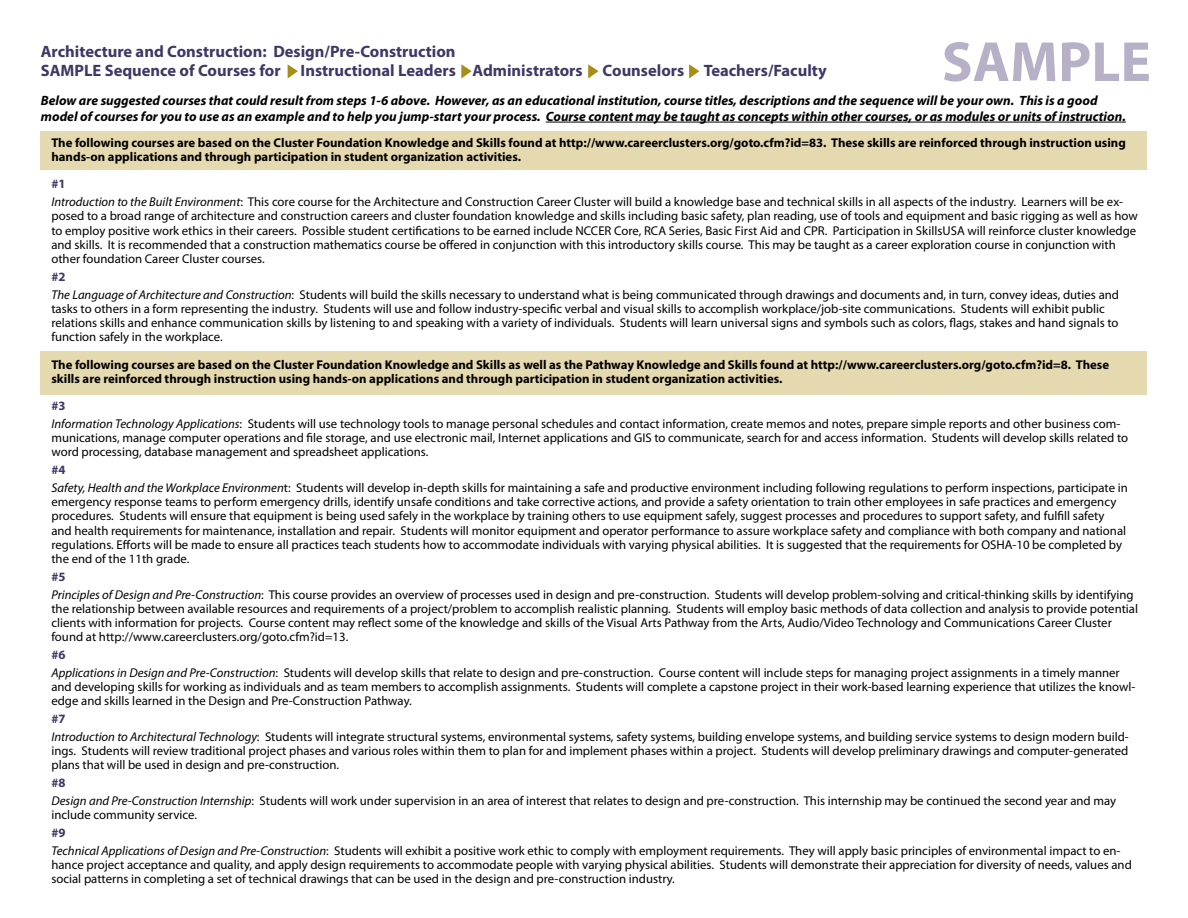
<style>
.page{position:relative;width:1188px;height:918px;background:#fff}
.page>*{position:absolute;margin:0;border:0;box-sizing:border-box;transform-origin:0 0}
.t1{font:700 57px "Myriad Pro";color:#b7b1c8}
.t2{font:700 16.5px "Myriad Pro";color:#3e3866}
.t3{font:italic 700 13.5px/16.2px "Myriad Pro";color:#000}
.t4{font:12.75px/14.2px "Myriad Pro";color:#000}
.t5{font:700 12.75px/14.2px "Myriad Pro";color:#000}
.t6{font:700 12.75px "Myriad Pro";color:#3e3866}
.s1{font-style:italic}
</style>
<div class="page">
<div style="left:40px;top:351px;width:1108px;height:44px;background:#e5d9af"></div>
<div style="left:40px;top:131px;width:1108px;height:39px;background:#e5d9af"></div>
<svg style="left:288px;top:64px;width:10px;height:15px"></svg>
<svg style="left:461px;top:64px;width:11px;height:15px"></svg>
<svg style="left:588px;top:64px;width:10px;height:15px"></svg>
<svg style="left:689px;top:64px;width:10px;height:15px"></svg>
<hr style="left:546px;top:122px;width:580px;height:1px;background:#000">
<p class="t2" style="left:41px;top:42px;width:416px">Architecture and Construction: Design/Pre-Construction</p>
<p class="t2" style="left:41px;top:62px;width:787px">SAMPLE Sequence of Courses for Instructional Leaders Administrators Counselors Teachers/Faculty</p>
<p class="t1" style="left:942px;top:30px;width:211px">SAMPLE</p>
<p class="t3" style="left:41px;top:92px;width:1086px">Below are suggested courses that could result from steps 1-6 above. However, as an educational institution, course titles, descriptions and the sequence will be your own. This is a good model of courses for you to use as an example and to help you jump-start your process. Course content may be taught as concepts within other courses, or as modules or units of instruction.</p>
<p class="t5" style="left:51px;top:136px;width:1076px">The following courses are based on the Cluster Foundation Knowledge and Skills found at http://www.careerclusters.org/goto.cfm?id=83. These skills are reinforced through instruction using hands-on applications and through participation in student organization activities.</p>
<p class="t6" style="left:51px;top:177px;width:16px">#1</p>
<p class="t4" style="left:51px;top:195px;width:1088px"><span class="s1">Introduction to the Built Environment</span>: This core course for the Architecture and Construction Career Cluster will build a knowledge base and technical skills in all aspects of the industry. Learners will be ex&shy;posed to a broad range of architecture and construction careers and cluster foundation knowledge and skills including basic safety, plan reading, use of tools and equipment and basic rigging as well as how to employ positive work ethics in their careers. Possible student certifications to be earned include NCCER Core, RCA Series, Basic First Aid and CPR. Participation in SkillsUSA will reinforce cluster knowledge and skills. It is recommended that a construction mathematics course be offered in conjunction with this introductory skills course. This may be taught as a career exploration course in conjunction with other foundation Career Cluster courses.</p>
<p class="t6" style="left:51px;top:269px;width:16px">#2</p>
<p class="t4" style="left:51px;top:287px;width:1069px"><span class="s1">The Language of Architecture and Construction</span>: Students will build the skills necessary to understand what is being communicated through drawings and documents and, in turn, convey ideas, duties and tasks to others in a form representing the industry. Students will use and follow industry-specific verbal and visual skills to accomplish workplace/job-site communications. Students will exhibit public relations skills and enhance communication skills by listening to and speaking with a variety of individuals. Students will learn universal signs and symbols such as colors, flags, stakes and hand signals to function safely in the workplace.</p>
<p class="t5" style="left:51px;top:357px;width:1059px">The following courses are based on the Cluster Foundation Knowledge and Skills as well as the Pathway Knowledge and Skills found at http://www.careerclusters.org/goto.cfm?id=8. These skills are reinforced through instruction using hands-on applications and through participation in student organization activities.</p>
<p class="t6" style="left:51px;top:399px;width:16px">#3</p>
<p class="t4" style="left:51px;top:417px;width:1078px"><span class="s1">Information Technology Applications</span>: Students will use technology tools to manage personal schedules and contact information, create memos and notes, prepare simple reports and other business com&shy;munications, manage computer operations and file storage, and use electronic mail, Internet applications and GIS to communicate, search for and access information. Students will develop skills related to word processing, database management and spreadsheet applications.</p>
<p class="t6" style="left:51px;top:463px;width:16px">#4</p>
<p class="t4" style="left:51px;top:481px;width:1078px"><span class="s1">Safety, Health and the Workplace Environmen</span>t: Students will develop in-depth skills for maintaining a safe and productive environment including following regulations to perform inspections, participate in emergency response teams to perform emergency drills, identify unsafe conditions and take corrective actions, and provide a safety orientation to train other employees in safe practices and emergency procedures. Students will ensure that equipment is being used safely in the workplace by training others to use equipment safely, suggest processes and procedures to support safety, and fulfill safety and health requirements for maintenance, installation and repair. Students will monitor equipment and operator performance to assure workplace safety and compliance with both company and national regulations. Efforts will be made to ensure all practices teach students how to accommodate individuals with varying physical abilities. It is suggested that the requirements for OSHA-10 be completed by the end of the 11th grade.</p>
<p class="t6" style="left:51px;top:570px;width:16px">#5</p>
<p class="t4" style="left:51px;top:588px;width:1088px"><span class="s1">Principles of Design and Pre-Construction</span>: This course provides an overview of processes used in design and pre-construction. Students will develop problem-solving and critical-thinking skills by identifying the relationship between available resources and requirements of a project/problem to accomplish realistic planning. Students will employ basic methods of data collection and analysis to provide potential clients with information for projects. Course content may reflect some of the knowledge and skills of the Visual Arts Pathway from the Arts, Audio/Video Technology and Communications Career Cluster found at http://www.careerclusters.org/goto.cfm?id=13.</p>
<p class="t6" style="left:51px;top:648px;width:16px">#6</p>
<p class="t4" style="left:51px;top:666px;width:1085px"><span class="s1">Applications in Design and Pre-Construction</span>: Students will develop skills that relate to design and pre-construction. Course content will include steps for managing project assignments in a timely manner and developing skills for working as individuals and as team members to accomplish assignments. Students will complete a capstone project in their work-based learning experience that utilizes the knowl&shy;edge and skills learned in the Design and Pre-Construction Pathway.</p>
<p class="t6" style="left:51px;top:712px;width:16px">#7</p>
<p class="t4" style="left:51px;top:730px;width:1079px;text-align:justify"><span class="s1">Introduction to Architectural Technology</span>: Students will integrate structural systems, environmental systems, safety systems, building envelope systems, and building service systems to design modern build&shy;ings. Students will review traditional project phases and various roles within them to plan for and implement phases within a project. Students will develop preliminary drawings and computer-generated plans that will be used in design and pre-construction.</p>
<p class="t6" style="left:51px;top:776px;width:16px">#8</p>
<p class="t4" style="left:51px;top:794px;width:1066px"><span class="s1">Design and Pre-Construction Internship</span>: Students will work under supervision in an area of interest that relates to design and pre-construction. This internship may be continued the second year and may include community service.</p>
<p class="t6" style="left:51px;top:826px;width:16px">#9</p>
<p class="t4" style="left:51px;top:844px;width:1082px"><span class="s1">Technical Applications of Design and Pre-Construction</span>: Students will exhibit a positive work ethic to comply with employment requirements. They will apply basic principles of environmental impact to en&shy;hance project acceptance and quality, and apply design requirements to accommodate people with varying physical abilities. Students will demonstrate their appreciation for diversity of needs, values and social patterns in completing a set of technical drawings that can be used in the design and pre-construction industry.</p>
</div>
